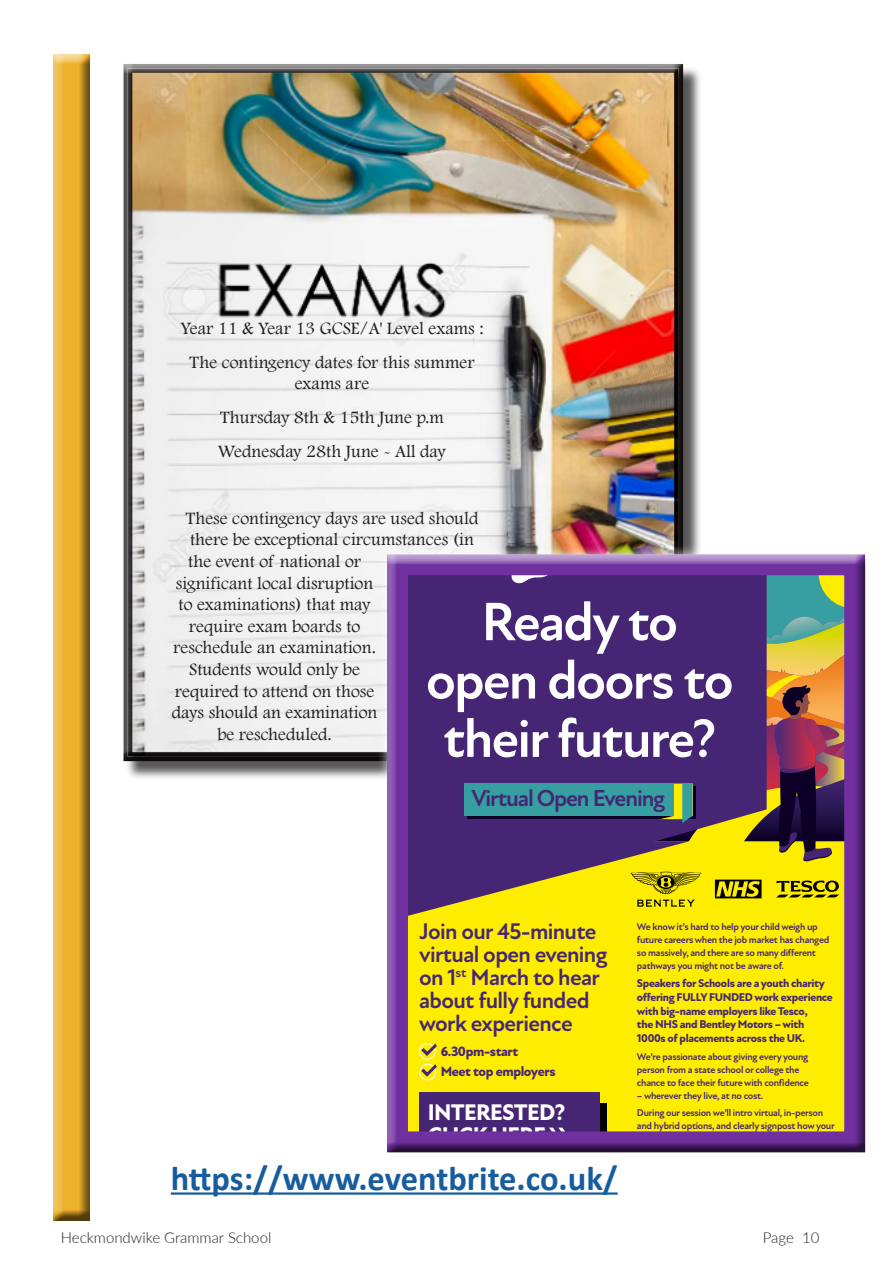
<style>
.page{position:relative;width:893px;height:1263px;background:#fff}
.page>*{position:absolute;margin:0;border:0;box-sizing:border-box;transform-origin:0 0}
.t1{font:700 54.9px/58.3px "Atten New";letter-spacing:-.035em;color:#fff;text-align:center}
.t2{font:700 34.5px "Calibri";color:#175d9e}
.t3{font:700 23.7px "Atten New";letter-spacing:-.05em;color:#462674}
.t4{font:700 23.1px/23.1px "Atten New";letter-spacing:-.03em;color:#462674}
.t5{font:800 23.1px/23.1px "Atten New";letter-spacing:-.03em;color:#fff}
.t6{font:18px/21.6px "Footlight MT Light";color:#231f20;text-align:center}
.t7{font:300 15px "Lato";color:#231f20}
.t8{font:800 13.8px/20.7px "Atten New";letter-spacing:-.03em;color:#462674}
.t9{font:800 11.55px/13.8px "Atten New";letter-spacing:-.03em;color:#462674}
.t10{font:700 10.05px/13px "Atten New";letter-spacing:-.03em;color:#462674}
</style>
<div class="page">
<div style="left:47px;top:54px;width:43px;height:1168px;background:#231f20;opacity:.75"></div>
<div style="left:126px;top:66px;width:576px;height:714px;background:#231f20;opacity:.75"></div>
<div style="left:122px;top:64px;width:561px;height:697px;background:#231f20;opacity:.75"></div>
<div style="left:377px;top:544px;width:498px;height:618px;background:#fff;opacity:.75"></div>
<div style="left:387px;top:554px;width:478px;height:599px;background:#231f20;opacity:.75"></div>
<hr style="left:171px;top:1192px;width:447px;height:3px;background:#175d9e">
<p class="t6" style="left:180px;top:317px;width:305px">Year 11 &amp; Year 13 GCSE/A' Level exams :</p>
<p class="t6" style="left:190px;top:351px;width:286px">The contingency dates for this summer exams are</p>
<p class="t6" style="left:220px;top:406px;width:225px">Thursday 8th &amp; 15th June p.m</p>
<p class="t6" style="left:218px;top:440px;width:230px">Wednesday 28th June - All day</p>
<p class="t6" style="left:186px;top:507px;width:294px">These contingency days are used should</p>
<p class="t6" style="left:190px;top:528px;width:286px">there be exceptional circumstances (in</p>
<p class="t6" style="left:188px;top:550px;width:174px">the event of national or</p>
<p class="t6" style="left:176px;top:572px;width:199px">significant local disruption</p>
<p class="t6" style="left:179px;top:593px;width:194px">to examinations) that may</p>
<p class="t6" style="left:189px;top:615px;width:173px">require exam boards to</p>
<p class="t6" style="left:173px;top:636px;width:204px">reschedule an examination.</p>
<p class="t6" style="left:189px;top:658px;width:172px">Students would only be</p>
<p class="t6" style="left:175px;top:680px;width:201px">required to attend on those</p>
<p class="t6" style="left:172px;top:701px;width:207px">days should an examination</p>
<p class="t6" style="left:217px;top:723px;width:116px">be rescheduled.</p>
<h1 class="t1" style="left:426px;top:594px;width:309px">Ready to open doors to their future?</h1>
<h3 class="t3" style="left:471px;top:784px;width:195px">Virtual Open Evening</h3>
<p class="t4" style="left:419px;top:920px;width:190px">Join our 45-minute virtual open evening on 1<sup>st</sup> March to hear about fully funded work experience</p>
<p class="t8" style="left:441px;top:1041px;width:116px">6.30pm-start<br>Meet top employers</p>
<p class="t5" style="left:428px;top:1101px;width:139px">INTERESTED?<br>CLICK HERE</p>
<p class="t2" style="left:171px;top:1154px;width:448px">https://www.eventbrite.co.uk/</p>
<p class="t10" style="left:637px;top:920px;width:194px">We know it’s hard to help your child weigh up future careers when the job market has changed so massively, and there are so many different pathways you might not be aware of.</p>
<p class="t9" style="left:637px;top:976px;width:197px">Speakers for Schools are a youth charity offering FULLY FUNDED work experience with big-name employers like Tesco,<br>the NHS and Bentley Motors – with 1000s of placements across the UK.</p>
<p class="t10" style="left:637px;top:1050px;width:174px">We’re passionate about giving every young person from a state school or college the chance to face their future with confidence</p>
<p class="t10" style="left:637px;top:1087px;width:188px;line-height:17.4px">– wherever they live, at no cost.<br>During our session we’ll intro virtual, in-person</p>
<p class="t10" style="left:637px;top:1119px;width:199px">and hybrid options, and clearly signpost how your</p>
<p class="t7" style="left:61px;top:1227px;width:212px">Heckmondwike Grammar School</p>
<p class="t7" style="left:763px;top:1227px;width:58px">Page 10</p>
</div>
